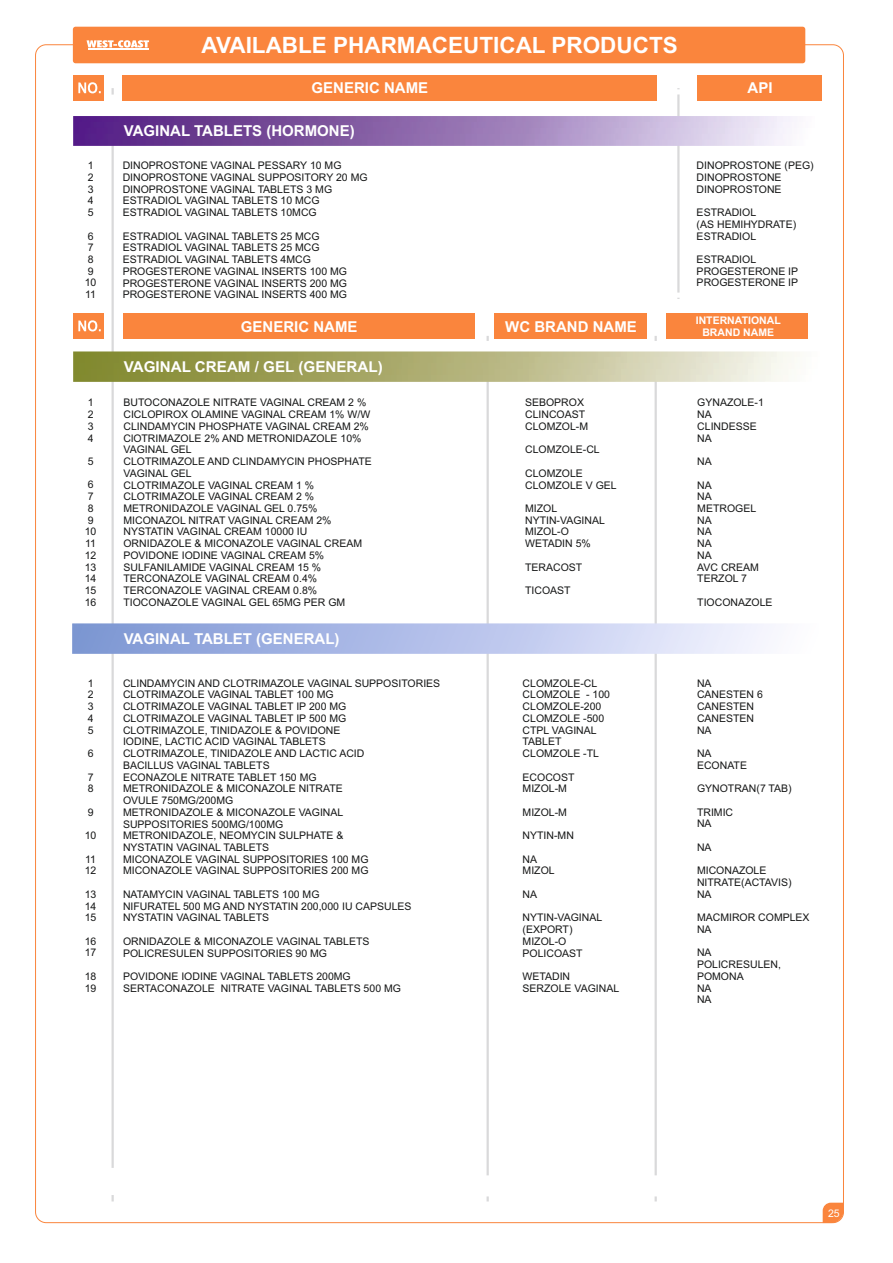
<style>
.page{position:relative;width:893px;height:1263px;background:#fff}
.page>*{position:absolute;margin:0;border:0;box-sizing:border-box;transform-origin:0 0}
.t1{font:700 22.5px "Arial";color:#fff}
.t2{font:700 15px "Arial";color:#fff}
.t3{font:10.5px/11.7px "Arial";color:#151616}
.t4{font:700 10.5px/11.7px "Arial";color:#fff;text-align:center}
.t5{font:10.5px "Arial";color:#fff}
</style>
<div class="page">
<svg style="left:112px;top:1195px;width:2px;height:6px"></svg>
<svg style="left:112px;top:88px;width:2px;height:7px"></svg>
<hr style="left:112px;top:122px;width:2px;height:1046px;background:#d9d9da">
<hr style="left:487px;top:362px;width:2px;height:813px;background:#d9d9da">
<hr style="left:677px;top:94px;width:3px;height:199px;background:#d9d9da">
<hr style="left:655px;top:362px;width:2px;height:813px;background:#d9d9da">
<img style="left:73px;top:116px;width:720px;height:30px">
<div style="left:73px;top:27px;width:732px;height:36px;background:#fa853d;border-radius:3px"></div>
<svg style="left:87px;top:40px;width:62px;height:8px"></svg>
<hr style="left:88px;top:48px;width:61px;height:1px;background:#fff">
<hr style="left:88px;top:50px;width:61px;height:1px;background:#fff">
<div style="left:123px;top:75px;width:534px;height:26px;background:#fa853d"></div>
<div style="left:697px;top:75px;width:125px;height:26px;background:#fa853d"></div>
<div style="left:123px;top:313px;width:352px;height:26px;background:#fa853d"></div>
<div style="left:495px;top:313px;width:152px;height:26px;background:#fa853d"></div>
<div style="left:666px;top:313px;width:142px;height:26px;background:#fa853d"></div>
<img style="left:74px;top:351px;width:723px;height:30px">
<img style="left:73px;top:624px;width:691px;height:29px">
<div style="left:73px;top:75px;width:31px;height:26px;background:#fa853d"></div>
<svg style="left:78px;top:82px;width:23px;height:11px"></svg>
<div style="left:73px;top:313px;width:31px;height:26px;background:#fa853d"></div>
<svg style="left:78px;top:320px;width:23px;height:11px"></svg>
<svg style="left:823px;top:1203px;width:20px;height:20px"></svg>
<p class="t3" style="left:88px;top:161px;width:7px;text-align:justify">1<br>2<br>3<br>4<br>5</p>
<p class="t3" style="left:85px;top:231px;width:13px">6<br>7<br>8<br>9<br>10<br>11</p>
<p class="t3" style="left:88px;top:398px;width:7px;text-align:justify">1<br>2<br>3<br>4</p>
<p class="t3" style="left:88px;top:456px;width:7px">5</p>
<p class="t3" style="left:85px;top:480px;width:13px">6<br>7<br>8<br>9<br>10<br>11<br>12<br>13<br>14<br>15<br>16</p>
<p class="t3" style="left:88px;top:678px;width:7px;text-align:justify">1<br>2<br>3<br>4<br>5</p>
<p class="t3" style="left:88px;top:748px;width:7px">6</p>
<p class="t3" style="left:88px;top:772px;width:7px">7<br>8</p>
<p class="t3" style="left:88px;top:807px;width:7px">9</p>
<p class="t3" style="left:85px;top:830px;width:13px">10</p>
<p class="t3" style="left:85px;top:854px;width:13px">11<br>12</p>
<p class="t3" style="left:85px;top:889px;width:13px;text-align:justify">13<br>14<br>15</p>
<p class="t3" style="left:85px;top:936px;width:13px">16<br>17</p>
<p class="t3" style="left:85px;top:971px;width:13px">18<br>19</p>
<h1 class="t1" style="left:201px;top:37px;width:478px">AVAILABLE PHARMACEUTICAL PRODUCTS</h1>
<h2 class="t2" style="left:312px;top:82px;width:118px">GENERIC NAME</h2>
<h2 class="t2" style="left:747px;top:82px;width:27px">API</h2>
<h2 class="t2" style="left:124px;top:125px;width:232px">VAGINAL TABLETS (HORMONE)</h2>
<p class="t3" style="left:123px;top:161px;width:246px">DINOPROSTONE VAGINAL PESSARY 10 MG DINOPROSTONE VAGINAL SUPPOSITORY 20 MG DINOPROSTONE VAGINAL TABLETS 3 MG ESTRADIOL VAGINAL TABLETS 10 MCG ESTRADIOL VAGINAL TABLETS 10MCG</p>
<p class="t3" style="left:123px;top:231px;width:226px">ESTRADIOL VAGINAL TABLETS 25 MCG ESTRADIOL VAGINAL TABLETS 25 MCG ESTRADIOL VAGINAL TABLETS 4MCG PROGESTERONE VAGINAL INSERTS 100 MG PROGESTERONE VAGINAL INSERTS 200 MG PROGESTERONE VAGINAL INSERTS 400 MG</p>
<p class="t3" style="left:697px;top:161px;width:119px">DINOPROSTONE (PEG)<br>DINOPROSTONE<br>DINOPROSTONE</p>
<p class="t3" style="left:697px;top:207px;width:101px">ESTRADIOL<br>(AS HEMIHYDRATE)<br>ESTRADIOL</p>
<p class="t3" style="left:697px;top:254px;width:103px">ESTRADIOL<br>PROGESTERONE IP<br>PROGESTERONE IP</p>
<h2 class="t2" style="left:241px;top:321px;width:118px">GENERIC NAME</h2>
<h2 class="t2" style="left:505px;top:321px;width:133px">WC BRAND NAME</h2>
<p class="t4" style="left:696px;top:316px;width:86px">INTERNATIONAL<br>BRAND NAME</p>
<h2 class="t2" style="left:124px;top:361px;width:261px">VAGINAL CREAM / GEL (GENERAL)</h2>
<p class="t3" style="left:123px;top:398px;width:250px">BUTOCONAZOLE NITRATE VAGINAL CREAM 2 %<br>CICLOPIROX OLAMINE VAGINAL CREAM 1% W/W<br>CLINDAMYCIN PHOSPHATE VAGINAL CREAM 2%<br>ClOTRIMAZOLE 2% AND METRONIDAZOLE 10%<br>VAGINAL GEL<br>CLOTRIMAZOLE AND CLINDAMYCIN PHOSPHATE<br>VAGINAL GEL<br>CLOTRIMAZOLE VAGINAL CREAM 1 %<br>CLOTRIMAZOLE VAGINAL CREAM 2 %<br>METRONIDAZOLE VAGINAL GEL 0.75%<br>MICONAZOL NITRAT VAGINAL CREAM 2%<br>NYSTATIN VAGINAL CREAM 10000 IU<br>ORNIDAZOLE &amp; MICONAZOLE VAGINAL CREAM<br>POVIDONE IODINE VAGINAL CREAM 5%<br>SULFANILAMIDE VAGINAL CREAM 15 %<br>TERCONAZOLE VAGINAL CREAM 0.4%<br>TERCONAZOLE VAGINAL CREAM 0.8%<br>TIOCONAZOLE VAGINAL GEL 65MG PER GM</p>
<p class="t3" style="left:525px;top:398px;width:64px">SEBOPROX<br>CLINCOAST<br>CLOMZOL-M</p>
<p class="t3" style="left:525px;top:445px;width:76px">CLOMZOLE-CL</p>
<p class="t3" style="left:525px;top:468px;width:93px">CLOMZOLE<br>CLOMZOLE V GEL</p>
<p class="t3" style="left:525px;top:503px;width:81px">MIZOL<br>NYTIN-VAGINAL<br>MIZOL-O<br>WETADIN 5%</p>
<p class="t3" style="left:525px;top:562px;width:59px">TERACOST</p>
<p class="t3" style="left:525px;top:585px;width:47px">TICOAST</p>
<h2 class="t2" style="left:124px;top:633px;width:217px">VAGINAL TABLET (GENERAL)</h2>
<p class="t3" style="left:123px;top:678px;width:319px">CLINDAMYCIN AND CLOTRIMAZOLE VAGINAL SUPPOSITORIES CLOTRIMAZOLE VAGINAL TABLET 100 MG<br>CLOTRIMAZOLE VAGINAL TABLET IP 200 MG<br>CLOTRIMAZOLE VAGINAL TABLET IP 500 MG<br>CLOTRIMAZOLE, TINIDAZOLE &amp; POVIDONE<br>IODINE, LACTIC ACID VAGINAL TABLETS<br>CLOTRIMAZOLE, TINIDAZOLE AND LACTIC ACID<br>BACILLUS VAGINAL TABLETS<br>ECONAZOLE NITRATE TABLET 150 MG<br>METRONIDAZOLE &amp; MICONAZOLE NITRATE<br>OVULE 750MG/200MG<br>METRONIDAZOLE &amp; MICONAZOLE VAGINAL<br>SUPPOSITORIES 500MG/100MG<br>METRONIDAZOLE, NEOMYCIN SULPHATE &amp;<br>NYSTATIN VAGINAL TABLETS<br>MICONAZOLE VAGINAL SUPPOSITORIES 100 MG MICONAZOLE VAGINAL SUPPOSITORIES 200 MG</p>
<p class="t3" style="left:123px;top:889px;width:290px">NATAMYCIN VAGINAL TABLETS 100 MG<br>NIFURATEL 500 MG AND NYSTATIN 200,000 IU CAPSULES<br>NYSTATIN VAGINAL TABLETS</p>
<p class="t3" style="left:123px;top:936px;width:248px">ORNIDAZOLE &amp; MICONAZOLE VAGINAL TABLETS<br>POLICRESULEN SUPPOSITORIES 90 MG</p>
<p class="t3" style="left:123px;top:971px;width:279px">POVIDONE IODINE VAGINAL TABLETS 200MG<br>SERTACONAZOLE NITRATE VAGINAL TABLETS 500 MG</p>
<p class="t3" style="left:523px;top:678px;width:89px">CLOMZOLE-CL<br>CLOMZOLE - 100<br>CLOMZOLE-200<br>CLOMZOLE -500<br>CTPL VAGINAL<br>TABLET<br>CLOMZOLE -TL</p>
<p class="t3" style="left:523px;top:772px;width:53px">ECOCOST<br>MIZOL-M</p>
<p class="t3" style="left:523px;top:807px;width:46px">MIZOL-M</p>
<p class="t3" style="left:523px;top:831px;width:53px">NYTIN-MN</p>
<p class="t3" style="left:523px;top:854px;width:34px">NA<br>MIZOL</p>
<p class="t3" style="left:523px;top:889px;width:16px">NA</p>
<p class="t3" style="left:523px;top:913px;width:81px">NYTIN-VAGINAL (EXPORT)<br>MIZOL-O<br>POLICOAST</p>
<p class="t3" style="left:523px;top:971px;width:98px">WETADIN<br>SERZOLE VAGINAL</p>
<p class="t3" style="left:697px;top:398px;width:68px">GYNAZOLE-1<br>NA<br>CLINDESSE<br>NA</p>
<p class="t3" style="left:697px;top:456px;width:16px">NA</p>
<p class="t3" style="left:697px;top:480px;width:63px">NA<br>NA<br>METROGEL<br>NA<br>NA<br>NA<br>NA<br>AVC CREAM<br>TERZOL 7</p>
<p class="t3" style="left:697px;top:597px;width:77px">TIOCONAZOLE</p>
<p class="t3" style="left:697px;top:678px;width:67px">NA<br>CANESTEN 6<br>CANESTEN<br>CANESTEN<br>NA</p>
<p class="t3" style="left:697px;top:748px;width:51px">NA<br>ECONATE</p>
<p class="t3" style="left:697px;top:784px;width:96px">GYNOTRAN(7 TAB)</p>
<p class="t3" style="left:697px;top:807px;width:38px">TRIMIC<br>NA</p>
<p class="t3" style="left:697px;top:842px;width:16px">NA</p>
<p class="t3" style="left:697px;top:866px;width:96px">MICONAZOLE<br>NITRATE(ACTAVIS)<br>NA</p>
<p class="t3" style="left:697px;top:913px;width:114px">MACMIROR COMPLEX<br>NA</p>
<p class="t3" style="left:697px;top:948px;width:86px">NA<br>POLICRESULEN,<br>POMONA<br>NA<br>NA</p>
<p class="t5" style="left:828px;top:1209px;width:13px">25</p>
</div>
